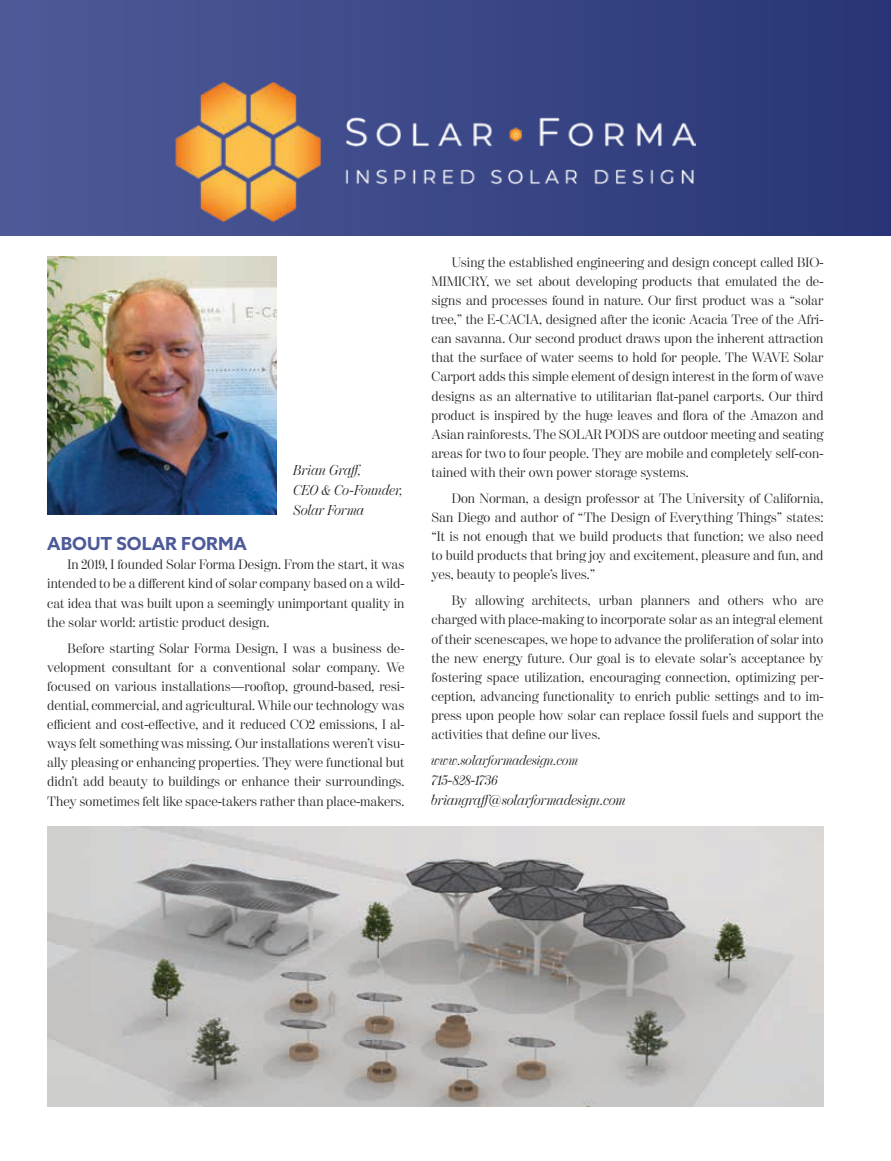
<style>
.page{position:relative;width:891px;height:1161px;background:#fff}
.page>*{position:absolute;margin:0;border:0;box-sizing:border-box;transform-origin:0 0}
.t1{font:700 18px "Azo Sans";color:#4d5a99}
.t2{font:italic 300 14.25px/20.2px "Moderno FB";color:#231f20}
.t3{font:300 13.5px/19.2px "Moderno FB";color:#231f20;text-align:justify}
.t4{font:italic 300 13.5px "Moderno FB";color:#231f20}
</style>
<div class="page">
<img style="left:47px;top:826px;width:777px;height:281px">
<div style="left:0;top:0;width:891px;height:235px;background:linear-gradient(to right,#4f5a99,#283576)"></div>
<img style="left:174px;top:81px;width:522px;height:140px">
<img style="left:47px;top:256px;width:229px;height:259px">
<p class="t2" style="left:293px;top:460px;width:111px">Brian Graff,<br>CEO &amp; Co-Founder,<br>Solar Forma</p>
<h1 class="t1" style="left:47px;top:532px;width:201px">ABOUT SOLAR FORMA</h1>
<p class="t3" style="left:47px;top:556px;width:359px;text-indent:20px">In 2019, I founded Solar Forma Design. From the start, it was intended to be a different kind of solar company based on a wild&shy;cat idea that was built upon a seemingly unimportant quality in the solar world: artistic product design.</p>
<p class="t3" style="left:47px;top:639px;width:359px;text-indent:20px">Before starting Solar Forma Design, I was a business de&shy;velopment consultant for a conventional solar company. We focused on various installations—rooftop, ground-based, resi&shy;dential, commercial, and agricultural. While our technology was efficient and cost-effective, and it reduced CO2 emissions, I al&shy;ways felt something was missing. Our installations weren’t visu&shy;ally pleasing or enhancing properties. They were functional but didn’t add beauty to buildings or enhance their surroundings.<br>They sometimes felt like space-takers rather than place-makers.</p>
<p class="t3" style="left:432px;top:253px;width:394px;text-indent:20px">Using the established engineering and design concept called BIO-MIMICRY, we set about developing products that emulated the de&shy;signs and processes found in nature. Our first product was a “solar tree,” the E-CACIA, designed after the iconic Acacia Tree of the Afri&shy;can savanna. Our second product draws upon the inherent attraction that the surface of water seems to hold for people. The WAVE Solar Carport adds this simple element of design interest in the form of wave designs as an alternative to utilitarian flat-panel carports. Our third product is inspired by the huge leaves and flora of the Amazon and Asian rainforests. The SOLAR PODS are outdoor meeting and seating areas for two to four people. They are mobile and completely self-con&shy;tained with their own power storage systems.</p>
<p class="t3" style="left:432px;top:489px;width:394px;text-indent:20px">Don Norman, a design professor at The University of California, San Diego and author of “The Design of Everything Things” states: “It is not enough that we build products that function; we also need to build products that bring joy and excitement, pleasure and fun, and yes, beauty to people’s lives.”</p>
<p class="t3" style="left:432px;top:592px;width:393px;text-indent:20px">By allowing architects, urban planners and others who are charged with place-making to incorporate solar as an integral element of their scenescapes, we hope to advance the proliferation of solar into the new energy future. Our goal is to elevate solar’s acceptance by fostering space utilization, encouraging connection, optimizing per&shy;ception, advancing functionality to enrich public settings and to im&shy;press upon people how solar can replace fossil fuels and support the activities that define our lives.</p>
<p class="t4" style="left:432px;top:753px;width:148px">www.solarformadesign.com</p>
<p class="t2" style="left:432px;top:771px;width:196px">715-828-1736 briangraff@solarformadesign.com</p>
</div>
